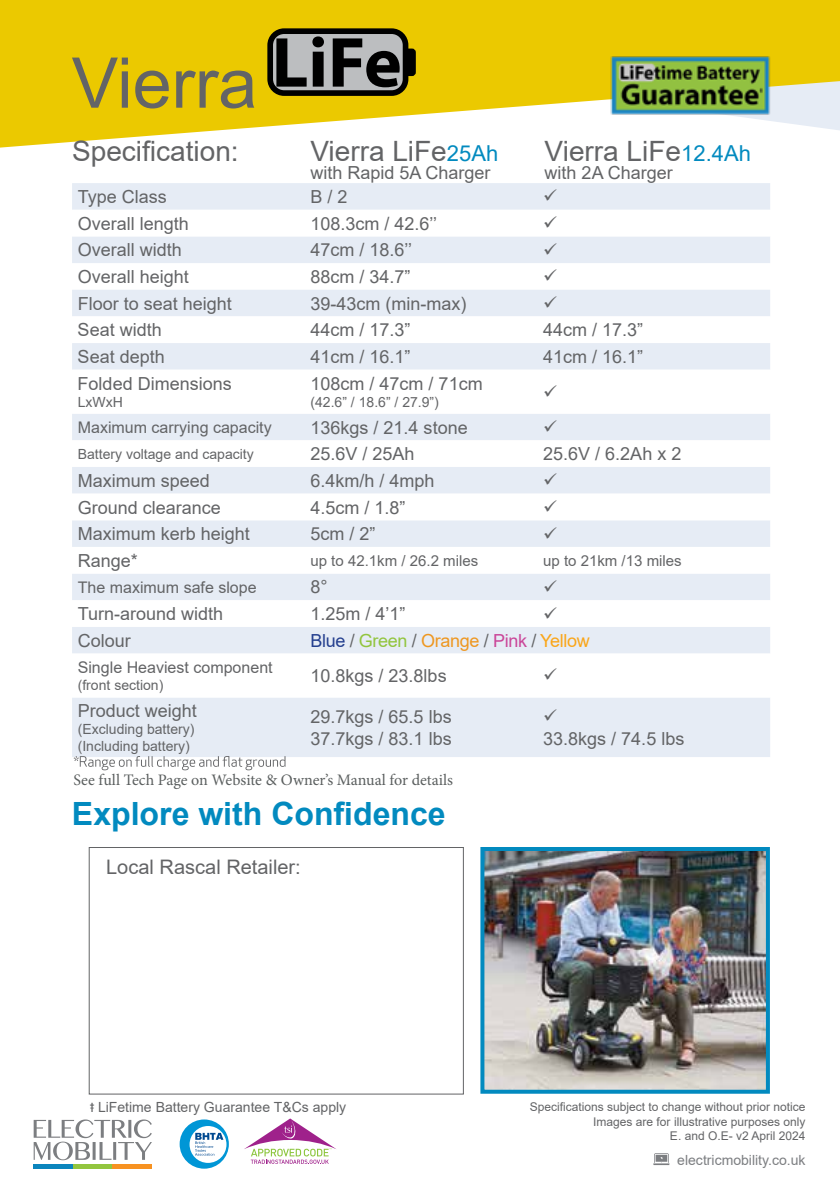
<style>
.page{position:relative;width:840px;height:1191px;background:#fff}
.page>*{position:absolute;margin:0;border:0;box-sizing:border-box;transform-origin:0 0}
.t1{font:70px "Arial";color:#636466}
.t2{font:700 32px "Arial";color:#028abf}
.t3{font:28px "Arial";color:#636466}
.t4{font:20px "Arial";color:#636466}
.t5{font:18px/21.6px "Arial";color:#636466}
.t6{font:18px "Arial";letter-spacing:-.02em;color:#ee9721}
.t7{font:16px "Arial";color:#636466}
.t8{font:16px "Minion Pro";letter-spacing:-.005em;color:#5b5f5f}
.t9{font:15px "Arial";color:#636466}
.t10{font:14px/16.8px "Arial";color:#636466}
.t11{font:14px "Arial";color:#7c7e81}
.t12{font:12px/14.4px "Arial";color:#636466;text-align:right}
.s1{font-size:22px;color:#028abf}
.s2{color:#25408f}
.s3{color:#636466}
.s4{color:#92c53e}
.s5{color:#ca4699}
.s6{color:#faa61a}
</style>
<div class="page">
<svg style="left:0;top:0;width:839px;height:148px;fill:#ebc900"></svg>
<hr style="left:34px;top:1164px;width:39px;height:4px;background:#0b85bd">
<hr style="left:73px;top:1164px;width:39px;height:4px;background:#92c53e">
<hr style="left:112px;top:1164px;width:40px;height:4px;background:#f79221">
<svg style="left:34px;top:1119px;width:118px;height:41px"></svg>
<svg style="left:179px;top:1119px;width:50px;height:49px"></svg>
<svg style="left:244px;top:1118px;width:92px;height:46px"></svg>
<svg style="left:653px;top:1153px;width:16px;height:12px"></svg>
<div style="left:89px;top:847px;width:374px;height:247px;background:#fff;border:1px solid #636466"></div>
<div style="left:72px;top:183px;width:697px;height:574px;background:#e6ecf5"></div>
<svg style="left:72px;top:210px;width:697px;height:487px"></svg>
<svg style="left:74px;top:756px;width:211px;height:14px"></svg>
<img style="left:485px;top:852px;width:279px;height:236px">
<div style="left:480px;top:847px;width:289px;height:246px;border:4px solid #028abf"></div>
<svg style="left:408px;top:47px;width:9px;height:31px"></svg>
<div style="left:270px;top:31px;width:135px;height:62px;background:#bcbec0;border-radius:14px"></div>
<div style="left:267px;top:28px;width:141px;height:68px;border:6px solid #000;border-radius:14px"></div>
<img style="left:602px;top:48px;width:177px;height:74px">
<svg style="left:544px;top:189px;width:12px;height:12px"></svg>
<svg style="left:544px;top:216px;width:12px;height:12px"></svg>
<svg style="left:544px;top:243px;width:12px;height:11px"></svg>
<svg style="left:544px;top:269px;width:12px;height:12px"></svg>
<svg style="left:544px;top:296px;width:12px;height:12px"></svg>
<svg style="left:544px;top:384px;width:12px;height:12px"></svg>
<svg style="left:544px;top:420px;width:12px;height:12px"></svg>
<svg style="left:544px;top:473px;width:12px;height:12px"></svg>
<svg style="left:544px;top:500px;width:12px;height:11px"></svg>
<svg style="left:544px;top:526px;width:12px;height:12px"></svg>
<svg style="left:544px;top:580px;width:12px;height:11px"></svg>
<svg style="left:544px;top:606px;width:12px;height:12px"></svg>
<svg style="left:544px;top:668px;width:12px;height:12px"></svg>
<svg style="left:544px;top:709px;width:12px;height:12px"></svg>
<h1 class="t1" style="left:72px;top:35px;width:331px">Vierra <sup>LiFe</sup></h1>
<h3 class="t3" style="left:72px;top:132px;width:168px">Specification:</h3>
<h3 class="t3" style="left:310px;top:132px;width:189px">Vierra LiFe<span class="s1">25Ah</span></h3>
<h3 class="t3" style="left:544px;top:132px;width:208px">Vierra LiFe<span class="s1">12.4Ah</span></h3>
<p class="t5" style="left:310px;top:162px;width:182px">with Rapid 5A Charger</p>
<p class="t5" style="left:544px;top:162px;width:130px">with 2A Charger</p>
<p class="t5" style="left:78px;top:186px;width:91px">Type Class</p>
<p class="t5" style="left:310px;top:186px;width:39px">B / 2</p>
<p class="t5" style="left:78px;top:212px;width:113px">Overall length</p>
<p class="t5" style="left:310px;top:212px;width:128px">108.3cm / 42.6’’</p>
<p class="t5" style="left:78px;top:239px;width:106px">Overall width</p>
<p class="t5" style="left:310px;top:239px;width:103px">47cm / 18.6’’</p>
<p class="t5" style="left:78px;top:266px;width:113px">Overall height</p>
<p class="t5" style="left:310px;top:266px;width:102px">88cm / 34.7”</p>
<p class="t5" style="left:78px;top:292px;width:156px">Floor to seat height</p>
<p class="t5" style="left:310px;top:292px;width:158px">39-43cm (min-max)</p>
<p class="t5" style="left:78px;top:319px;width:86px">Seat width</p>
<p class="t5" style="left:310px;top:319px;width:102px">44cm / 17.3”</p>
<p class="t5" style="left:542px;top:319px;width:102px">44cm / 17.3”</p>
<p class="t5" style="left:78px;top:346px;width:89px">Seat depth</p>
<p class="t5" style="left:310px;top:346px;width:102px">41cm / 16.1”</p>
<p class="t5" style="left:542px;top:346px;width:102px">41cm / 16.1”</p>
<p class="t5" style="left:78px;top:372px;width:156px">Folded Dimensions</p>
<p class="t10" style="left:78px;top:393px;width:47px">LxWxH</p>
<p class="t5" style="left:310px;top:372px;width:174px">108cm / 47cm / 71cm</p>
<p class="t10" style="left:310px;top:393px;width:130px">(42.6” / 18.6” / 27.9”)</p>
<p class="t7" style="left:78px;top:416px;width:195px">Maximum carrying capacity</p>
<p class="t5" style="left:310px;top:416px;width:159px">136kgs / 21.4 stone</p>
<p class="t10" style="left:78px;top:445px;width:177px">Battery voltage and capacity</p>
<p class="t5" style="left:310px;top:443px;width:106px">25.6V / 25Ah</p>
<p class="t5" style="left:543px;top:443px;width:140px">25.6V / 6.2Ah x 2</p>
<p class="t5" style="left:78px;top:469px;width:134px">Maximum speed</p>
<p class="t5" style="left:310px;top:469px;width:126px">6.4km/h / 4mph</p>
<p class="t5" style="left:78px;top:496px;width:145px">Ground clearance</p>
<p class="t5" style="left:310px;top:496px;width:97px">4.5cm / 1.8”</p>
<p class="t5" style="left:78px;top:523px;width:174px">Maximum kerb height</p>
<p class="t5" style="left:310px;top:523px;width:67px">5cm / 2”</p>
<p class="t5" style="left:78px;top:549px;width:62px">Range*</p>
<p class="t9" style="left:310px;top:550px;width:169px">up to 42.1km / 26.2 miles</p>
<p class="t9" style="left:543px;top:550px;width:140px">up to 21km /13 miles</p>
<p class="t7" style="left:78px;top:576px;width:180px">The maximum safe slope</p>
<p class="t5" style="left:310px;top:576px;width:19px">8°</p>
<p class="t5" style="left:78px;top:603px;width:147px">Turn-around width</p>
<p class="t5" style="left:310px;top:603px;width:97px">1.25m / 4’1”</p>
<p class="t5" style="left:78px;top:629px;width:55px">Colour</p>
<p class="t6" style="left:310px;top:628px;width:281px"><span class="s2">Blue</span> <span class="s3">/</span> <span class="s4">Green</span> <span class="s3">/</span> Orange <span class="s3">/</span> <span class="s5">Pink</span> <span class="s3">/</span> <span class="s6">Yellow</span></p>
<p class="t7" style="left:78px;top:656px;width:196px">Single Heaviest component</p>
<p class="t10" style="left:78px;top:676px;width:87px">(front section)</p>
<p class="t5" style="left:310px;top:665px;width:138px">10.8kgs / 23.8lbs</p>
<p class="t5" style="left:78px;top:700px;width:121px">Product weight</p>
<p class="t10" style="left:78px;top:720px;width:118px">(Excluding battery) (Including battery)</p>
<p class="t5" style="left:310px;top:706px;width:143px">29.7kgs / 65.5 lbs<br>37.7kgs / 83.1 lbs</p>
<p class="t8" style="left:73px;top:769px;width:381px">See full Tech Page on Website &amp; Owner’s Manual for details</p>
<h2 class="t2" style="left:72px;top:791px;width:375px">Explore with Confidence</h2>
<p class="t4" style="left:106px;top:853px;width:196px">Local Rascal Retailer:</p>
<p class="t5" style="left:543px;top:728px;width:143px">33.8kgs / 74.5 lbs</p>
<p class="t10" style="left:90px;top:1098px;width:257px">ŧ LiFetime Battery Guarantee T&amp;Cs apply</p>
<p class="t12" style="left:529px;top:1099px;width:277px">Specifications subject to change without prior notice<br>Images are for illustrative purposes only<br>E. and O.E- v2 April 2024</p>
<p class="t11" style="left:677px;top:1150px;width:130px">electricmobility.co.uk</p>
</div>
